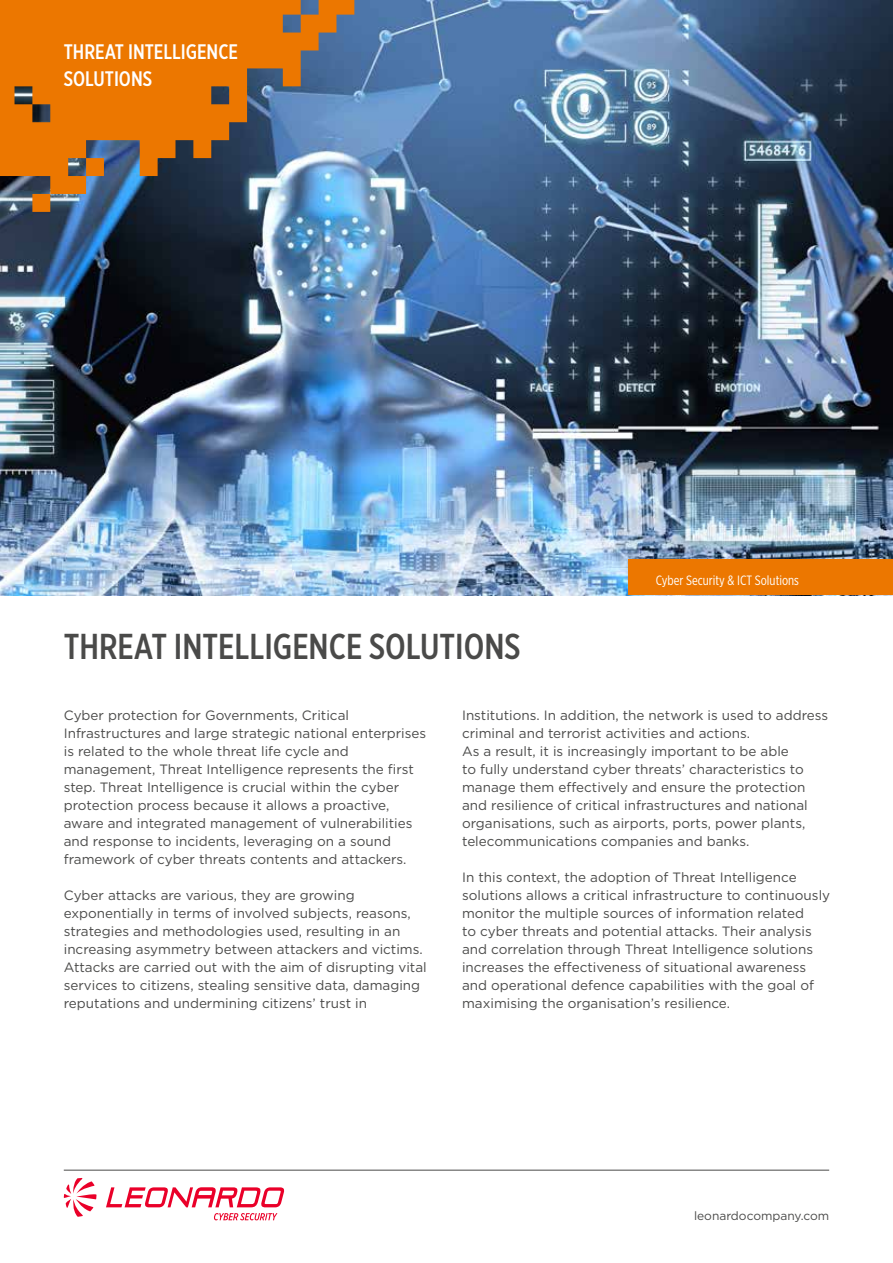
<style>
.page{position:relative;width:893px;height:1263px;background:#fff}
.page>*{position:absolute;margin:0;border:0;box-sizing:border-box;transform-origin:0 0}
.t1{font:500 36px "Gotham X Narrow";color:#4a4a49}
.t2{font:500 21px/27px "Gotham X Narrow";color:#fff}
.t3{font:13.5px/18px "Gotham";color:#4a4a49}
.t4{font:13.5px "Gotham X Narrow";color:#fff}
.t5{font:12px "Gotham";color:#4a4a49}
</style>
<div class="page">
<hr style="left:64px;top:1170px;width:765px;height:1px;background:#4a4a49">
<img style="left:0;top:1px;width:893px;height:594px">
<svg style="left:106px;top:1187px;width:178px;height:20px"></svg>
<svg style="left:64px;top:1178px;width:33px;height:39px"></svg>
<svg style="left:214px;top:1213px;width:63px;height:7px"></svg>
<svg style="left:0;top:0;width:354px;height:212px;background:#aa723a"></svg>
<div style="left:628px;top:560px;width:265px;height:35px;background:#ec7700"></div>
<h2 class="t2" style="left:64px;top:38px;width:176px">THREAT INTELLIGENCE<br>SOLUTIONS</h2>
<h1 class="t1" style="left:64px;top:624px;width:458px">THREAT INTELLIGENCE SOLUTIONS</h1>
<p class="t4" style="left:656px;top:572px;width:145px">Cyber Security &amp; ICT Solutions</p>
<p class="t3" style="left:64px;top:706px;width:364px">Cyber protection for Governments, Critical Infrastructures and large strategic national enterprises is related to the whole threat life cycle and management, Threat Intelligence represents the first step. Threat Intelligence is crucial within the cyber protection process because it allows a proactive, aware and integrated management of vulnerabilities and response to incidents, leveraging on a sound framework of cyber threats contents and attackers.</p>
<p class="t3" style="left:64px;top:886px;width:365px">Cyber attacks are various, they are growing exponentially in terms of involved subjects, reasons, strategies and methodologies used, resulting in an increasing asymmetry between attackers and victims.<br>Attacks are carried out with the aim of disrupting vital services to citizens, stealing sensitive data, damaging reputations and undermining citizens’ trust in</p>
<p class="t3" style="left:462px;top:706px;width:368px">Institutions. In addition, the network is used to address criminal and terrorist activities and actions.<br>As a result, it is increasingly important to be able<br>to fully understand cyber threats’ characteristics to manage them effectively and ensure the protection and resilience of critical infrastructures and national organisations, such as airports, ports, power plants, telecommunications companies and banks.</p>
<p class="t3" style="left:462px;top:868px;width:370px">In this context, the adoption of Threat Intelligence solutions allows a critical infrastructure to continuously monitor the multiple sources of information related<br>to cyber threats and potential attacks. Their analysis and correlation through Threat Intelligence solutions increases the effectiveness of situational awareness and operational defence capabilities with the goal of maximising the organisation’s resilience.</p>
<p class="t5" style="left:694px;top:1208px;width:137px">leonardocompany.com</p>
</div>
